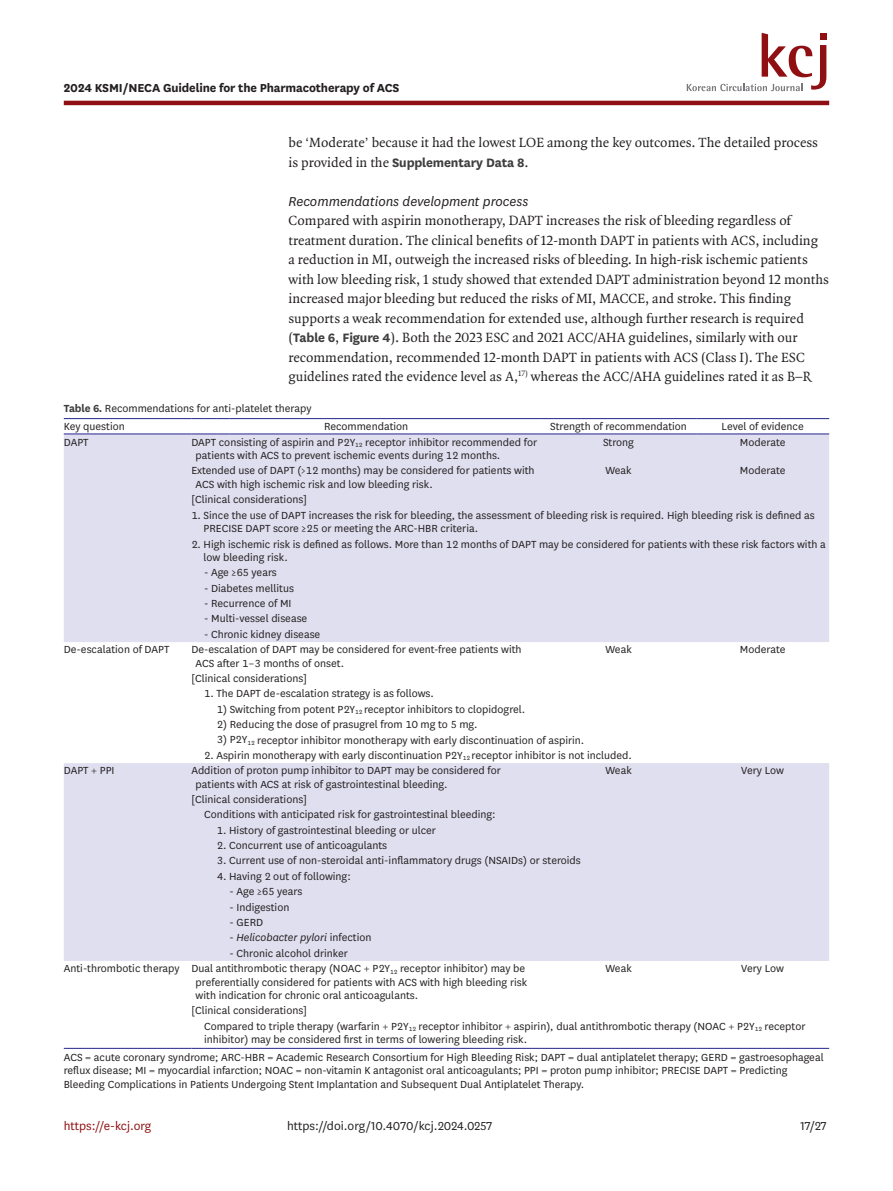
<style>
.page{position:relative;width:893px;height:1191px;background:#fff}
.page>*{position:absolute;margin:0;border:0;box-sizing:border-box;transform-origin:0 0}
.body_title3{font:italic 15px "National";color:#231f20}
.body_p_first{font:14.25px/19.5px "Quadraat OT";color:#231f20}
.alt-title-type{font:700 13.5px "National";letter-spacing:-.01em;color:#231f20}
.doi_running_footer{font:13.5px "National";color:#231f20}
.t1{font:13.5px "National";color:#900f13}
.tbody_entry{font:12px/13.5px "National";color:#231f20}
.table-wrap-foot_p_fi{font:12px/13.5px "National";color:#231f20}
.thead_entry{font:12px "National";color:#231f20}
.table-wrap_caption{font:12px "National";color:#231f20}
.tbody_entry-2{font:italic 12px "National";color:#231f20}
.s1{font-family:"National";font-weight:700;color:#3e3e3f}
.s2{font-weight:700;color:#3e3e3f}
.s3{font-style:normal}
</style>
<div class="page">
<hr style="left:64px;top:101px;width:765px;height:4px;background:#900f13">
<div style="left:820px;top:34px;width:7px;height:6px;background:#900f13"></div>
<svg style="left:687px;top:33px;width:139px;height:58px"></svg>
<svg style="left:64px;top:434px;width:765px;height:527px;fill:#e0dfef"></svg>
<hr style="left:64px;top:418px;width:127px;height:1px;background:#2e3092">
<svg style="left:191px;top:418px;width:39px;height:1px"></svg>
<hr style="left:230px;top:418px;width:311px;height:1px;background:#2e3092">
<hr style="left:541px;top:418px;width:155px;height:1px;background:#2e3092">
<hr style="left:696px;top:418px;width:133px;height:1px;background:#2e3092">
<hr style="left:64px;top:433px;width:127px;height:1px;background:#2e3092">
<svg style="left:191px;top:433px;width:39px;height:1px"></svg>
<hr style="left:230px;top:433px;width:311px;height:1px;background:#2e3092">
<hr style="left:541px;top:433px;width:155px;height:1px;background:#2e3092">
<hr style="left:696px;top:433px;width:133px;height:1px;background:#2e3092">
<hr style="left:64px;top:1047px;width:127px;height:2px;background:#2e3092">
<svg style="left:191px;top:1047px;width:39px;height:2px"></svg>
<hr style="left:230px;top:1047px;width:311px;height:2px;background:#2e3092">
<hr style="left:541px;top:1047px;width:155px;height:2px;background:#2e3092">
<hr style="left:696px;top:1047px;width:133px;height:2px;background:#2e3092">
<p class="alt-title-type" style="left:64px;top:78px;width:337px">2024 KSMI/NECA Guideline for the Pharmacotherapy of ACS</p>
<p class="body_p_first" style="left:289px;top:133px;width:531px">be ‘Moderate’ because it had the lowest LOE among the key outcomes. The detailed process is provided in the <span class="s1">Supplementary Data 8</span>.</p>
<p class="body_title3" style="left:289px;top:192px;width:241px">Recommendations development process</p>
<p class="body_p_first" style="left:289px;top:211px;width:542px">Compared with aspirin monotherapy, DAPT increases the risk of bleeding regardless of treatment duration. The clinical benefits of 12-month DAPT in patients with ACS, including<br>a reduction in MI, outweigh the increased risks of bleeding. In high-risk ischemic patients with low bleeding risk, 1 study showed that extended DAPT administration beyond 12 months increased major bleeding but reduced the risks of MI, MACCE, and stroke. This finding supports a weak recommendation for extended use, although further research is required (<span class="s1">Table 6</span>, <span class="s1">Figure 4</span>). Both the 2023 ESC and 2021 ACC/AHA guidelines, similarly with our recommendation, recommended 12-month DAPT in patients with ACS (Class I). The ESC guidelines rated the evidence level as A,<sup>17)</sup> whereas the ACC/AHA guidelines rated it as B–R</p>
<p class="table-wrap_caption" style="left:64px;top:400px;width:249px"><span class="s2">Table 6.</span> Recommendations for anti-platelet therapy</p>
<p class="thead_entry" style="left:64px;top:418px;width:62px">Key question</p>
<p class="thead_entry" style="left:324px;top:418px;width:86px">Recommendation</p>
<p class="thead_entry" style="left:550px;top:418px;width:138px">Strength of recommendation</p>
<p class="thead_entry" style="left:722px;top:418px;width:84px">Level of evidence</p>
<p class="tbody_entry" style="left:64px;top:434px;width:26px">DAPT</p>
<p class="tbody_entry" style="left:196px;top:434px;width:343px;text-indent:-4px">DAPT consisting of aspirin and P2Y<sub>12</sub> receptor inhibitor recommended for patients with ACS to prevent ischemic events during 12 months.</p>
<p class="tbody_entry" style="left:603px;top:434px;width:33px">Strong</p>
<p class="tbody_entry" style="left:740px;top:434px;width:47px">Moderate</p>
<p class="tbody_entry" style="left:196px;top:463px;width:340px;text-indent:-4px">Extended use of DAPT (&gt;12 months) may be considered for patients with<br>ACS with high ischemic risk and low bleeding risk.</p>
<p class="tbody_entry" style="left:605px;top:463px;width:28px">Weak</p>
<p class="tbody_entry" style="left:740px;top:463px;width:47px">Moderate</p>
<p class="tbody_entry" style="left:191px;top:492px;width:117px">[Clinical considerations]</p>
<p class="tbody_entry" style="left:204px;top:508px;width:613px;text-indent:-12px">1. Since the use of DAPT increases the risk for bleeding, the assessment of bleeding risk is required. High bleeding risk is defined as<br>PRECISE DAPT score ≥25 or meeting the ARC-HBR criteria.</p>
<p class="tbody_entry" style="left:204px;top:536px;width:624px;text-indent:-12px">2. High ischemic risk is defined as follows. More than 12 months of DAPT may be considered for patients with these risk factors with a low bleeding risk.</p>
<p class="tbody_entry" style="left:204px;top:565px;width:74px">- Age ≥65 years</p>
<p class="tbody_entry" style="left:204px;top:581px;width:91px">- Diabetes mellitus</p>
<p class="tbody_entry" style="left:204px;top:596px;width:89px">- Recurrence of MI</p>
<p class="tbody_entry" style="left:204px;top:611px;width:105px">- Multi-vessel disease</p>
<p class="tbody_entry" style="left:204px;top:627px;width:118px">- Chronic kidney disease</p>
<p class="tbody_entry" style="left:64px;top:642px;width:107px">De-escalation of DAPT</p>
<p class="tbody_entry" style="left:196px;top:642px;width:327px;text-indent:-4px">De-escalation of DAPT may be considered for event-free patients with<br>ACS after 1–3 months of onset.</p>
<p class="tbody_entry" style="left:605px;top:642px;width:28px">Weak</p>
<p class="tbody_entry" style="left:740px;top:642px;width:47px">Moderate</p>
<p class="tbody_entry" style="left:191px;top:671px;width:117px">[Clinical considerations]</p>
<p class="tbody_entry" style="left:204px;top:686px;width:231px">1. The DAPT de-escalation strategy is as follows.</p>
<p class="tbody_entry" style="left:217px;top:702px;width:310px">1) Switching from potent P2Y<sub>12</sub> receptor inhibitors to clopidogrel.</p>
<p class="tbody_entry" style="left:217px;top:717px;width:262px">2) Reducing the dose of prasugrel from 10 mg to 5 mg.</p>
<p class="tbody_entry" style="left:217px;top:732px;width:369px">3) P2Y<sub>12</sub> receptor inhibitor monotherapy with early discontinuation of aspirin.</p>
<p class="tbody_entry" style="left:204px;top:748px;width:429px">2. Aspirin monotherapy with early discontinuation P2Y<sub>12</sub> receptor inhibitor is not included.</p>
<p class="tbody_entry" style="left:64px;top:763px;width:52px">DAPT + PPI</p>
<p class="tbody_entry" style="left:196px;top:763px;width:307px;text-indent:-4px">Addition of proton pump inhibitor to DAPT may be considered for patients with ACS at risk of gastrointestinal bleeding.</p>
<p class="tbody_entry" style="left:605px;top:763px;width:28px">Weak</p>
<p class="tbody_entry" style="left:741px;top:763px;width:44px">Very Low</p>
<p class="tbody_entry" style="left:191px;top:792px;width:117px">[Clinical considerations]</p>
<p class="tbody_entry" style="left:204px;top:807px;width:293px">Conditions with anticipated risk for gastrointestinal bleeding:</p>
<p class="tbody_entry" style="left:217px;top:823px;width:221px">1. History of gastrointestinal bleeding or ulcer</p>
<p class="tbody_entry" style="left:217px;top:838px;width:172px">2. Concurrent use of anticoagulants</p>
<p class="tbody_entry" style="left:217px;top:853px;width:365px">3. Current use of non-steroidal anti-inflammatory drugs (NSAIDs) or steroids</p>
<p class="tbody_entry" style="left:217px;top:869px;width:135px">4. Having 2 out of following:</p>
<p class="tbody_entry" style="left:230px;top:884px;width:74px">- Age ≥65 years</p>
<p class="tbody_entry" style="left:230px;top:899px;width:61px">- Indigestion</p>
<p class="tbody_entry" style="left:230px;top:915px;width:35px">- GERD</p>
<p class="tbody_entry-2" style="left:230px;top:930px;width:143px"><span class="s3">-</span> Helicobacter pylori <span class="s3">infection</span></p>
<p class="tbody_entry" style="left:230px;top:945px;width:120px">- Chronic alcohol drinker</p>
<p class="tbody_entry" style="left:64px;top:961px;width:117px">Anti-thrombotic therapy</p>
<p class="tbody_entry" style="left:196px;top:961px;width:333px;text-indent:-4px">Dual antithrombotic therapy (NOAC + P2Y<sub>12</sub> receptor inhibitor) may be preferentially considered for patients with ACS with high bleeding risk with indication for chronic oral anticoagulants.</p>
<p class="tbody_entry" style="left:605px;top:961px;width:28px">Weak</p>
<p class="tbody_entry" style="left:741px;top:961px;width:44px">Very Low</p>
<p class="tbody_entry" style="left:191px;top:1003px;width:117px">[Clinical considerations]</p>
<p class="tbody_entry" style="left:204px;top:1018px;width:603px">Compared to triple therapy (warfarin + P2Y<sub>12</sub> receptor inhibitor + aspirin), dual antithrombotic therapy (NOAC + P2Y<sub>12</sub> receptor inhibitor) may be considered first in terms of lowering bleeding risk.</p>
<p class="table-wrap-foot_p_fi" style="left:64px;top:1049px;width:761px">ACS = acute coronary syndrome; ARC-HBR = Academic Research Consortium for High Bleeding Risk; DAPT = dual antiplatelet therapy; GERD = gastroesophageal reflux disease; MI = myocardial infarction; NOAC = non-vitamin K antagonist oral anticoagulants; PPI = proton pump inhibitor; PRECISE DAPT = Predicting<br>Bleeding Complications in Patients Undergoing Stent Implantation and Subsequent Dual Antiplatelet Therapy.</p>
<p class="t1" style="left:64px;top:1116px;width:89px">https://e-kcj.org</p>
<p class="doi_running_footer" style="left:287px;top:1116px;width:207px">https://doi.org/10.4070/kcj.2024.0257</p>
<p class="doi_running_footer" style="left:800px;top:1116px;width:28px">17/27</p>
</div>
